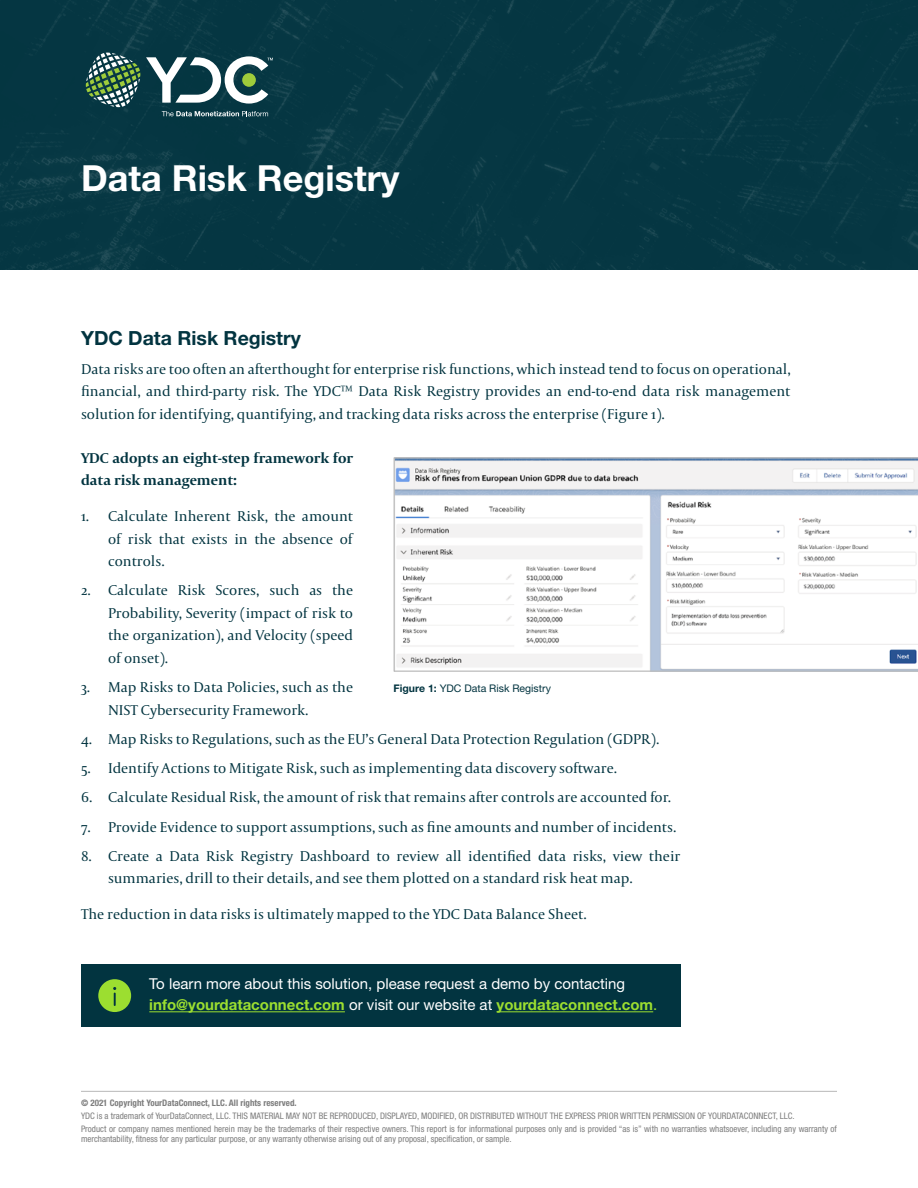
<style>
.page{position:relative;width:918px;height:1188px;background:#fff}
.page>*{position:absolute;margin:0;border:0;box-sizing:border-box;transform-origin:0 0}
.t1{font:700 36px "Helvetica Neue";color:#fff}
.t2{font:700 19.5px "Helvetica Neue";color:#023440}
.t3{font:15px/22.5px "Capitolium 2";color:#023440;text-align:justify}
.t4{font:15px/21px "Helvetica Neue";color:#fff}
.t5{font:700 15px/22.5px "Capitolium 2";color:#023440}
.t6{font:10.5px "Helvetica Neue";color:#023440}
.t7{font:condensed 9px/12.6px "Helvetica Neue";color:#7d7d7d}
.t8{font:700 condensed 9px "Helvetica Neue";color:#7d7d7d}
.s1{font-weight:700}
.s2{font-weight:700;color:#9cde30}
.s3{color:#9cde30}
</style>
<div class="page">
<div style="left:0;top:0;width:918px;height:270px;background:#063743"></div>
<hr style="left:81px;top:1091px;width:756px;height:1px;background:#b9b9b9">
<svg style="left:162px;top:111px;width:106px;height:5px"></svg>
<svg style="left:86px;top:53px;width:54px;height:54px;background:#4b7362"></svg>
<svg style="left:146px;top:56px;width:127px;height:48px"></svg>
<svg style="left:394px;top:458px;width:524px;height:213px"></svg>
<div style="left:81px;top:964px;width:599px;height:63px;background:#023440"></div>
<hr style="left:149px;top:1012px;width:196px;height:1px;background:#9cde30">
<hr style="left:497px;top:1012px;width:156px;height:1px;background:#9cde30">
<svg style="left:98px;top:979px;width:33px;height:33px"></svg>
<h1 class="t1" style="left:81px;top:156px;width:320px">Data Risk Registry</h1>
<h2 class="t2" style="left:81px;top:326px;width:221px">YDC Data Risk Registry</h2>
<p class="t3" style="left:81px;top:357px;width:711px">Data risks are too often an afterthought for enterprise risk functions, which instead tend to focus on operational, financial, and third-party risk. The YDC™ Data Risk Registry provides an end-to-end data risk management solution for identifying, quantifying, and tracking data risks across the enterprise (Figure 1).</p>
<p class="t5" style="left:81px;top:446px;width:274px">YDC adopts an eight-step framework for data risk management:</p>
<p class="t3" style="left:108px;top:505px;width:247px;text-indent:-27px">1. Calculate Inherent Risk, the amount of risk that exists in the absence of controls.</p>
<p class="t3" style="left:108px;top:579px;width:247px;text-indent:-27px">2. Calculate Risk Scores, such as the Probability, Severity (impact of risk to the organization), and Velocity (speed of onset).</p>
<p class="t3" style="left:108px;top:676px;width:247px;text-indent:-27px">3. Map Risks to Data Policies, such as the<br>NIST Cybersecurity Framework.</p>
<p class="t3" style="left:81px;top:727px;width:580px">4. Map Risks to Regulations, such as the EU’s General Data Protection Regulation (GDPR).</p>
<p class="t3" style="left:81px;top:757px;width:538px">5. Identify Actions to Mitigate Risk, such as implementing data discovery software.</p>
<p class="t3" style="left:81px;top:786px;width:592px">6. Calculate Residual Risk, the amount of risk that remains after controls are accounted for.</p>
<p class="t3" style="left:81px;top:815px;width:597px">7. Provide Evidence to support assumptions, such as fine amounts and number of incidents.</p>
<p class="t3" style="left:108px;top:844px;width:574px;text-indent:-27px">8. Create a Data Risk Registry Dashboard to review all identified data risks, view their summaries, drill to their details, and see them plotted on a standard risk heat map.</p>
<p class="t3" style="left:81px;top:903px;width:507px">The reduction in data risks is ultimately mapped to the YDC Data Balance Sheet.</p>
<p class="t6" style="left:394px;top:682px;width:159px"><span class="s1">Figure 1:</span> YDC Data Risk Registry</p>
<p class="t4" style="left:149px;top:973px;width:510px">To learn more about this solution, please request a demo by contacting <span class="s2">info@yourdataconnect.com</span> or visit our website at <span class="s2">yourdataconnect.com</span><span class="s3">.</span></p>
<p class="t8" style="left:81px;top:1098px;width:217px">© 2021 Copyright YourDataConnect, LLC. All rights reserved.</p>
<p class="t7" style="left:81px;top:1110px;width:757px">YDC is a trademark of YourDataConnect, LLC. THIS MATERIAL MAY NOT BE REPRODUCED, DISPLAYED, MODIFIED, OR DISTRIBUTED WITHOUT THE EXPRESS PRIOR WRITTEN PERMISSION OF YOURDATACONNECT, LLC.<br>Product or company names mentioned herein may be the trademarks of their respective owners. This report is for informational purposes only and is provided “as is” with no warranties whatsoever, including any warranty of</p>
<p class="t7" style="left:81px;top:1133px;width:432px">merchantability, fitness for any particular purpose, or any warranty otherwise arising out of any proposal, specification, or sample.</p>
</div>
